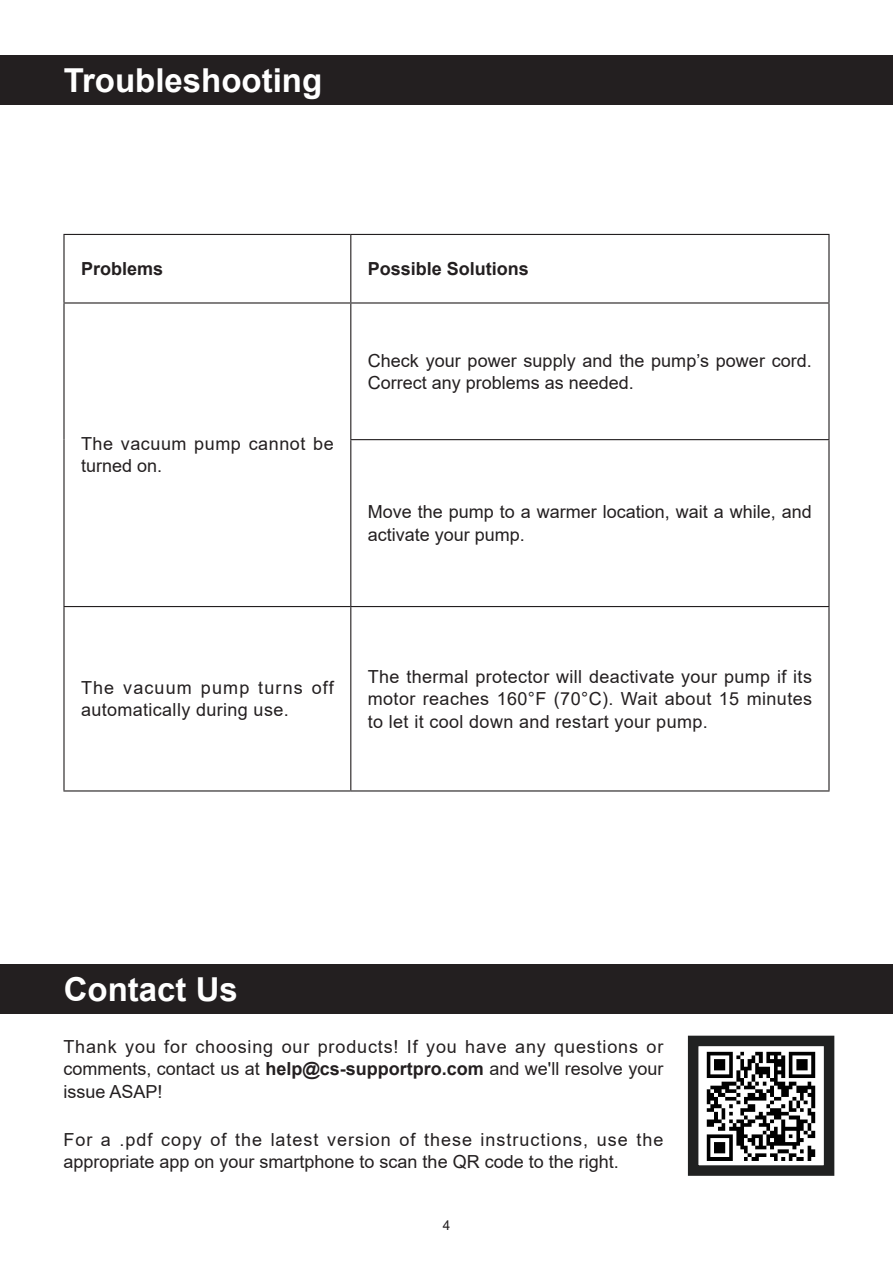
<style>
.page{position:relative;width:893px;height:1263px;background:#fff}
.page>*{position:absolute;margin:0;border:0;box-sizing:border-box;transform-origin:0 0}
.t1{font:700 33px "Arial";color:#fff}
.BIAO{font:18px/22.5px "Arial";color:#231f20}
.ZC{font:18px/22.5px "Arial";color:#231f20;text-align:justify}
.BIAO-2{font:18px/22.5px "Arial";letter-spacing:.02em;color:#231f20}
.BIAO-3{font:18px/22.5px "Arial";letter-spacing:.03em;color:#231f20}
.BIAO-4{font:700 18px "Arial";color:#231f20}
.t2{font:13.5px "Arial";color:#231f20}
.s1{font-weight:700}
</style>
<div class="page">
<div style="left:0;top:55px;width:893px;height:50px;background:#231f20"></div>
<hr style="left:63px;top:234px;width:288px;height:1px;background:#231f20">
<hr style="left:63px;top:235px;width:2px;height:67px;background:#231f20">
<hr style="left:351px;top:234px;width:478px;height:1px;background:#231f20">
<hr style="left:350px;top:235px;width:1px;height:67px;background:#231f20">
<hr style="left:828px;top:235px;width:1px;height:67px;background:#231f20">
<hr style="left:63px;top:302px;width:288px;height:2px;background:#231f20">
<hr style="left:63px;top:304px;width:2px;height:136px;background:#231f20">
<hr style="left:63px;top:440px;width:2px;height:166px;background:#231f20">
<hr style="left:351px;top:302px;width:478px;height:2px;background:#231f20">
<hr style="left:350px;top:304px;width:1px;height:135px;background:#231f20">
<hr style="left:828px;top:304px;width:1px;height:135px;background:#231f20">
<hr style="left:350px;top:440px;width:1px;height:166px;background:#231f20">
<hr style="left:828px;top:440px;width:1px;height:166px;background:#231f20">
<hr style="left:63px;top:606px;width:288px;height:1px;background:#231f20">
<hr style="left:63px;top:607px;width:2px;height:183px;background:#231f20">
<hr style="left:63px;top:790px;width:288px;height:1px;background:#231f20">
<hr style="left:350px;top:439px;width:479px;height:1px;background:#231f20">
<hr style="left:351px;top:606px;width:478px;height:1px;background:#231f20">
<hr style="left:350px;top:607px;width:1px;height:183px;background:#231f20">
<hr style="left:828px;top:607px;width:1px;height:183px;background:#231f20">
<hr style="left:351px;top:790px;width:478px;height:1px;background:#231f20">
<div style="left:0;top:964px;width:893px;height:50px;background:#231f20"></div>
<img style="left:706px;top:1051px;width:110px;height:110px">
<div style="left:688px;top:1036px;width:146px;height:140px;border:10px solid #202121"></div>
<p class="t1" style="left:64px;top:57px;width:260px">Troubleshooting</p>
<p class="BIAO-4" style="left:81px;top:256px;width:84px">Problems</p>
<p class="BIAO-4" style="left:368px;top:256px;width:163px">Possible Solutions</p>
<p class="BIAO-3" style="left:81px;top:432px;width:254px">The vacuum pump cannot be turned on.</p>
<p class="BIAO" style="left:368px;top:349px;width:446px">Check your power supply and the pump’s power cord.<br>Correct any problems as needed.</p>
<p class="BIAO" style="left:368px;top:501px;width:446px">Move the pump to a warmer location, wait a while, and activate your pump.</p>
<p class="BIAO-2" style="left:81px;top:676px;width:254px">The vacuum pump turns off automatically during use.</p>
<p class="BIAO" style="left:368px;top:665px;width:446px;text-align:justify">The thermal protector will deactivate your pump if its motor reaches 160°F (70°C). Wait about 15 minutes to let it cool down and restart your pump.</p>
<p class="t1" style="left:64px;top:966px;width:176px">Contact Us</p>
<p class="ZC" style="left:63px;top:1035px;width:601px">Thank you for choosing our products! If you have any questions or comments, contact us at <span class="s1">help@cs-supportpro.com</span> and we'll resolve your issue ASAP!</p>
<p class="ZC" style="left:63px;top:1128px;width:601px">For a .pdf copy of the latest version of these instructions, use the appropriate app on your smartphone to scan the QR code to the right.</p>
<p class="t2" style="left:443px;top:1216px;width:9px">4</p>
</div>
